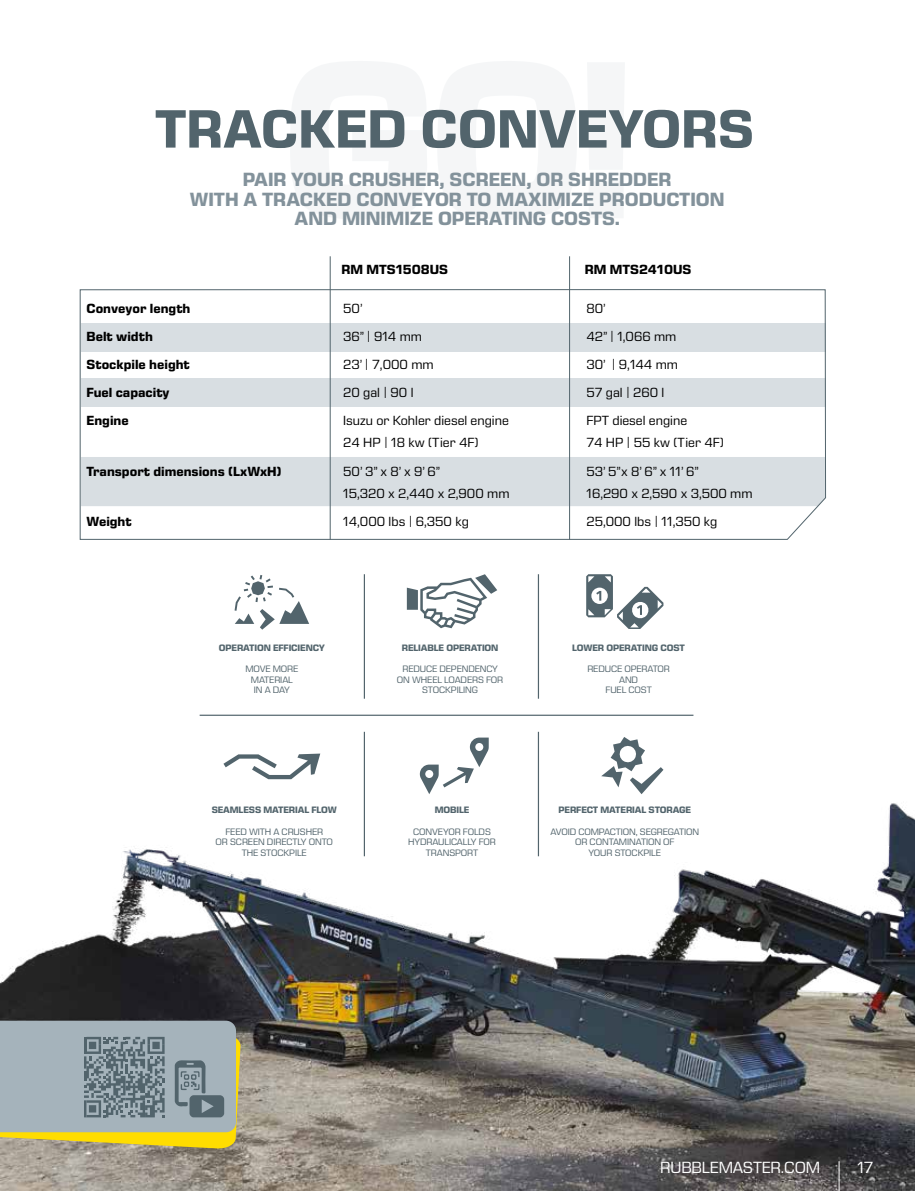
<style>
.page{position:relative;width:915px;height:1191px;background:#fff}
.page>*{position:absolute;margin:0;border:0;box-sizing:border-box;transform-origin:0 0}
.t1{font:700 54.9px "Eurostile Next LT Pro";color:#52646c}
.t2{font:700 19.5px/19.5px "Eurostile Next LT Pro";color:#83929b;text-align:center}
.t3{font:16.5px "Eurostile Next LT Pro";letter-spacing:-.01em;color:#fff}
.t4{font:13.5px "Eurostile Next LT Pro";color:#000}
.t5{font:700 13.5px "Eurostile Next LT Pro";color:#000}
.t6{font:9.45px/10.6px "Eurostile Next LT Pro";letter-spacing:-.01em;color:#52646c;text-align:center}
.t7{font:700 9.45px "Eurostile Next LT Pro";letter-spacing:-.01em;color:#52646c}
</style>
<div class="page">
<img style="left:0;top:698px;width:914px;height:493px">
<svg style="left:586px;top:574px;width:77px;height:55px"></svg>
<hr style="left:363px;top:574px;width:2px;height:124px;background:#52646c">
<hr style="left:537px;top:574px;width:2px;height:124px;background:#52646c">
<svg style="left:234px;top:575px;width:75px;height:54px"></svg>
<svg style="left:223px;top:753px;width:97px;height:26px"></svg>
<svg style="left:406px;top:574px;width:91px;height:54px"></svg>
<svg style="left:79px;top:289px;width:747px;height:251px"></svg>
<svg style="left:601px;top:737px;width:62px;height:57px"></svg>
<hr style="left:199px;top:714px;width:494px;height:2px;background:#52646c">
<svg style="left:419px;top:737px;width:69px;height:57px"></svg>
<hr style="left:363px;top:732px;width:2px;height:124px;background:#52646c">
<hr style="left:537px;top:732px;width:2px;height:124px;background:#52646c">
<hr style="left:330px;top:256px;width:1px;height:284px;background:#52646c">
<hr style="left:569px;top:256px;width:1px;height:284px;background:#52646c">
<svg style="left:0;top:1020px;width:240px;height:128px;background:#9fa89a"></svg>
<hr style="left:838px;top:1161px;width:1px;height:30px;background:#fff">
<h1 class="t1" style="left:155px;top:98px;width:600px">TRACKED CONVEYORS</h1>
<h2 class="t2" style="left:190px;top:170px;width:536px">PAIR YOUR CRUSHER, SCREEN, OR SHREDDER<br>WITH A TRACKED CONVEYOR TO MAXIMIZE PRODUCTION<br>AND MINIMIZE OPERATING COSTS.</h2>
<p class="t5" style="left:341px;top:262px;width:108px">RM MTS1508US</p>
<p class="t5" style="left:584px;top:262px;width:108px">RM MTS2410US</p>
<p class="t5" style="left:86px;top:301px;width:105px">Conveyor length</p>
<p class="t4" style="left:343px;top:301px;width:21px">50’</p>
<p class="t4" style="left:586px;top:301px;width:21px">80’</p>
<p class="t5" style="left:86px;top:329px;width:68px">Belt width</p>
<p class="t4" style="left:343px;top:329px;width:80px">36” | 914 mm</p>
<p class="t4" style="left:586px;top:329px;width:91px">42” | 1,066 mm</p>
<p class="t5" style="left:86px;top:357px;width:105px">Stockpile height</p>
<p class="t4" style="left:343px;top:357px;width:92px">23’ | 7,000 mm</p>
<p class="t4" style="left:586px;top:357px;width:93px">30’ | 9,144 mm</p>
<p class="t5" style="left:86px;top:385px;width:84px">Fuel capacity</p>
<p class="t4" style="left:343px;top:385px;width:72px">20 gal | 90 l</p>
<p class="t4" style="left:586px;top:385px;width:79px">57 gal | 260 l</p>
<p class="t5" style="left:86px;top:413px;width:44px">Engine</p>
<p class="t4" style="left:343px;top:413px;width:167px">Isuzu or Kohler diesel engine</p>
<p class="t4" style="left:586px;top:413px;width:102px">FPT diesel engine</p>
<p class="t4" style="left:343px;top:435px;width:137px">24 HP | 18 kw (Tier 4F)</p>
<p class="t4" style="left:586px;top:435px;width:139px">74 HP | 55 kw (Tier 4F)</p>
<p class="t5" style="left:86px;top:463px;width:196px">Transport dimensions (LxWxH)</p>
<p class="t4" style="left:343px;top:463px;width:98px">50’ 3” x 8’ x 9’ 6”</p>
<p class="t4" style="left:586px;top:463px;width:114px">53’ 5”x 8’ 6” x 11’ 6”</p>
<p class="t4" style="left:343px;top:485px;width:168px">15,320 x 2,440 x 2,900 mm</p>
<p class="t4" style="left:586px;top:485px;width:167px">16,290 x 2,590 x 3,500 mm</p>
<p class="t5" style="left:86px;top:513px;width:47px">Weight</p>
<p class="t4" style="left:343px;top:513px;width:127px">14,000 lbs | 6,350 kg</p>
<p class="t4" style="left:586px;top:513px;width:132px">25,000 lbs | 11,350 kg</p>
<p class="t7" style="left:219px;top:642px;width:108px">OPERATION EFFICIENCY</p>
<p class="t6" style="left:245px;top:663px;width:54px">MOVE MORE<br>MATERIAL<br>IN A DAY</p>
<p class="t7" style="left:211px;top:804px;width:127px">SEAMLESS MATERIAL FLOW</p>
<p class="t6" style="left:215px;top:826px;width:119px">FEED WITH A CRUSHER<br>OR SCREEN DIRECTLY ONTO<br>THE STOCKPILE</p>
<p class="t7" style="left:401px;top:642px;width:98px">RELIABLE OPERATION</p>
<p class="t6" style="left:397px;top:663px;width:108px">REDUCE DEPENDENCY<br>ON WHEEL LOADERS FOR<br>STOCKPILING</p>
<p class="t7" style="left:434px;top:804px;width:36px">MOBILE</p>
<p class="t6" style="left:408px;top:826px;width:89px">CONVEYOR FOLDS<br>HYDRAULICALLY FOR<br>TRANSPORT</p>
<p class="t7" style="left:572px;top:642px;width:114px">LOWER OPERATING COST</p>
<p class="t6" style="left:587px;top:663px;width:84px">REDUCE OPERATOR<br>AND<br>FUEL COST</p>
<p class="t7" style="left:558px;top:804px;width:134px">PERFECT MATERIAL STORAGE</p>
<p class="t6" style="left:550px;top:826px;width:150px">AVOID COMPACTION, SEGREGATION<br>OR CONTAMINATION OF<br>YOUR STOCKPILE</p>
<p class="t3" style="left:660px;top:1158px;width:161px">RUBBLEMASTER.COM</p>
<p class="t3" style="left:857px;top:1158px;width:18px">17</p>
</div>
